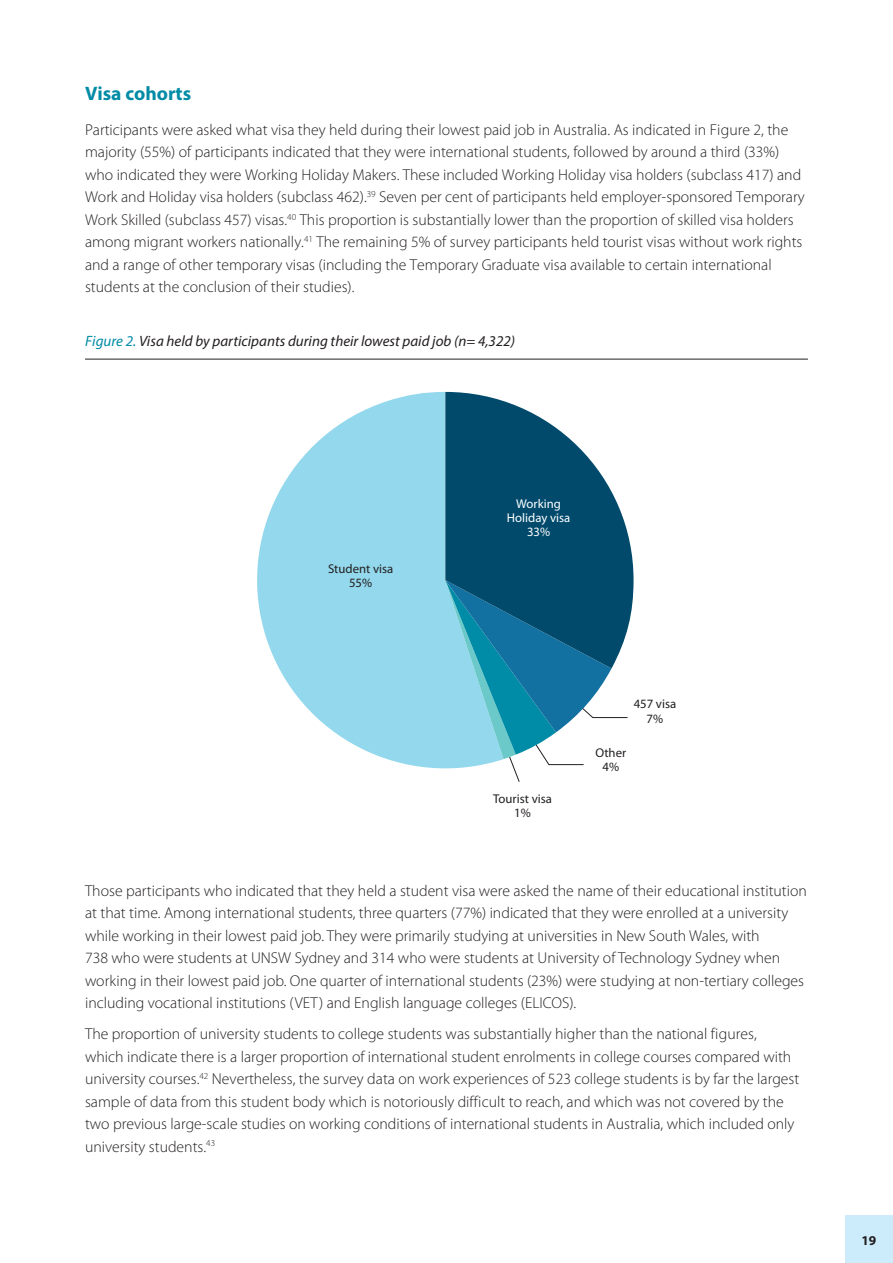
<style>
.page{position:relative;width:893px;height:1263px;background:#fff}
.page>*{position:absolute;margin:0;border:0;box-sizing:border-box;transform-origin:0 0}
.heading_2{font:700 19.5px "Myriad Pro";color:#008ba6}
.t1{font:300 15.75px/22.5px "Myriad Pro";color:#231f20}
.Figures{font:italic 15px "Myriad Pro";color:#231f20}
.t2{font:700 13.5px "Myriad Pro";color:#231f20}
.t3{font:12.75px/14.1px "Myriad Pro";color:#231f20;text-align:center}
.t4{font:12.75px/14.1px "Myriad Pro";color:#fff;text-align:center}
.s1{color:#008ba6}
</style>
<div class="page">
<div style="left:845px;top:1215px;width:48px;height:48px;background:#ccecfb"></div>
<hr style="left:85px;top:359px;width:723px;height:1px;background:#231f20">
<svg style="left:257px;top:392px;width:188px;height:377px;fill:#93d8ec"></svg>
<svg style="left:445px;top:668px;width:183px;height:114px"></svg>
<svg style="left:445px;top:392px;width:188px;height:276px;background:#2e6f8c"></svg>
<p class="heading_2" style="left:85px;top:80px;width:108px">Visa cohorts</p>
<p class="t1" style="left:85px;top:118px;width:721px">Participants were asked what visa they held during their lowest paid job in Australia. As indicated in Figure 2, the majority (55%) of participants indicated that they were international students, followed by around a third (33%) who indicated they were Working Holiday Makers. These included Working Holiday visa holders (subclass 417) and Work and Holiday visa holders (subclass 462).<sup>39</sup> Seven per cent of participants held employer-sponsored Temporary Work Skilled (subclass 457) visas.<sup>40</sup> This proportion is substantially lower than the proportion of skilled visa holders among migrant workers nationally.<sup>41</sup> The remaining 5% of survey participants held tourist visas without work rights and a range of other temporary visas (including the Temporary Graduate visa available to certain international students at the conclusion of their studies).</p>
<p class="Figures" style="left:85px;top:332px;width:431px"><span class="s1">Figure 2.</span> Visa held by participants during their lowest paid job (n= 4,322)</p>
<p class="t3" style="left:328px;top:562px;width:67px">Student visa<br>55%</p>
<p class="t4" style="left:507px;top:496px;width:65px">Working<br>Holiday visa<br>33%</p>
<p class="t3" style="left:493px;top:792px;width:60px">Tourist visa<br>1%</p>
<p class="t3" style="left:634px;top:697px;width:44px">457 visa<br>7%</p>
<p class="t3" style="left:595px;top:745px;width:32px">Other<br>4%</p>
<p class="t1" style="left:85px;top:879px;width:723px">Those participants who indicated that they held a student visa were asked the name of their educational institution at that time. Among international students, three quarters (77%) indicated that they were enrolled at a university while working in their lowest paid job. They were primarily studying at universities in New South Wales, with<br>738 who were students at UNSW Sydney and 314 who were students at University of Technology Sydney when working in their lowest paid job. One quarter of international students (23%) were studying at non-tertiary colleges including vocational institutions (VET) and English language colleges (ELICOS).</p>
<p class="t1" style="left:85px;top:1022px;width:716px">The proportion of university students to college students was substantially higher than the national figures,<br>which indicate there is a larger proportion of international student enrolments in college courses compared with university courses.<sup>42</sup> Nevertheless, the survey data on work experiences of 523 college students is by far the largest sample of data from this student body which is notoriously difficult to reach, and which was not covered by the two previous large-scale studies on working conditions of international students in Australia, which included only university students.<sup>43</sup></p>
<p class="t2" style="left:861px;top:1231px;width:16px">19</p>
</div>
